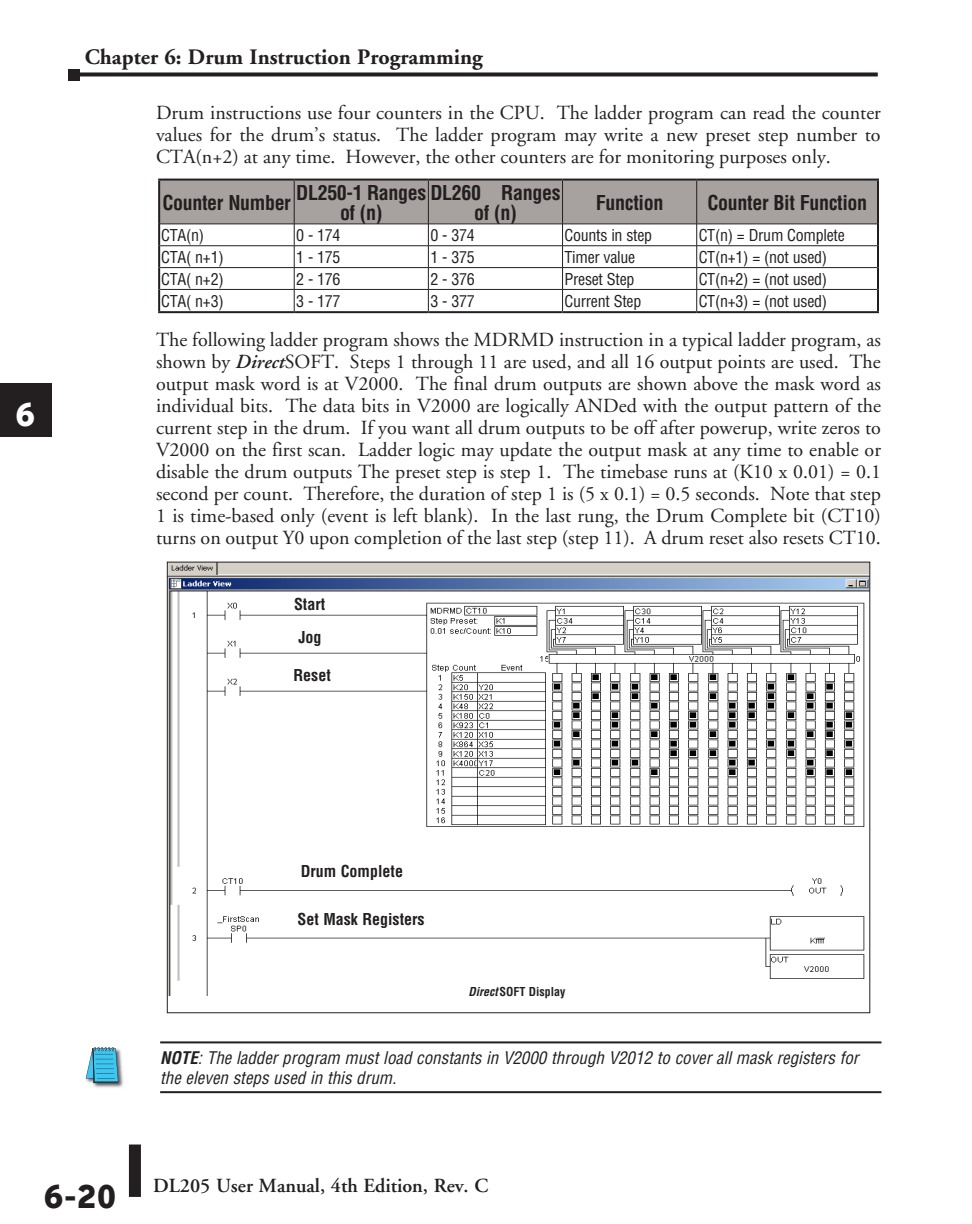
<style>
.page{position:relative;width:972px;height:1224px;background:#fff}
.page>*{position:absolute;margin:0;border:0;box-sizing:border-box;transform-origin:0 0}
.t1{font:700 40px "Bailey Sans ITC";color:#231f20}
.t2{font:700 40px "Bailey Sans ITC";color:#fff}
.t3{font:700 22px "Adobe Garamond";color:#231f20}
.Body{font:20px/22px "Adobe Garamond";color:#231f20;text-align:justify}
.Table_Titles{font:700 condensed 20px/20px "Helvetica";letter-spacing:-.02em;color:#231f20}
.t4{font:600 20px "Adobe Garamond";color:#231f20}
.Note{font:italic condensed 17px/20.4px "Helvetica";color:#231f20}
.Table_Body{font:condensed 16px "Helvetica";letter-spacing:-.02em;color:#231f20}
.Call_Out{font:700 condensed 16px "Helvetica";color:#231f20}
.Call_Out-2{font:700 condensed 12px "Helvetica";color:#231f20}
.s1{font-weight:600;font-style:italic}
.s2{font-style:italic}
.s3{font-weight:700}
</style>
<div class="page">
<svg style="left:80px;top:72px;width:798px;height:4px;background:#3d393a"></svg>
<div style="left:129px;top:1145px;width:12px;height:52px;background:#231f20"></div>
<div style="left:68px;top:69px;width:12px;height:11px;background:#231f20"></div>
<div style="left:0;top:383px;width:52px;height:54px;background:#231f20"></div>
<hr style="left:160px;top:1041px;width:721px;height:2px;background:#231f20">
<hr style="left:160px;top:1091px;width:721px;height:2px;background:#231f20">
<img style="left:85px;top:1049px;width:39px;height:39px">
<svg style="left:86px;top:1047px;width:32px;height:37px"></svg>
<img style="left:169px;top:564px;width:699px;height:432px">
<div style="left:458px;top:985px;width:118px;height:23px;background:#fff"></div>
<div style="left:289px;top:595px;width:41px;height:19px;background:#fff"></div>
<div style="left:291px;top:667px;width:42px;height:20px;background:#fff"></div>
<div style="left:291px;top:864px;width:122px;height:20px;background:#fff;border-radius:6px"></div>
<div style="left:290px;top:629px;width:41px;height:20px;background:#fff"></div>
<div style="left:291px;top:912px;width:143px;height:21px;background:#fff;border-radius:7px"></div>
<hr style="left:158px;top:179px;width:136px;height:2px;background:#231f20">
<hr style="left:158px;top:181px;width:2px;height:43px;background:#231f20">
<hr style="left:294px;top:179px;width:134px;height:2px;background:#231f20">
<hr style="left:428px;top:179px;width:135px;height:2px;background:#231f20">
<hr style="left:563px;top:179px;width:134px;height:2px;background:#231f20">
<hr style="left:697px;top:179px;width:182px;height:2px;background:#231f20">
<hr style="left:877px;top:181px;width:2px;height:43px;background:#231f20">
<hr style="left:158px;top:224px;width:2px;height:22px;background:#231f20">
<hr style="left:877px;top:224px;width:2px;height:22px;background:#231f20">
<hr style="left:158px;top:246px;width:2px;height:22px;background:#231f20">
<hr style="left:877px;top:246px;width:2px;height:22px;background:#231f20">
<hr style="left:158px;top:268px;width:2px;height:21px;background:#231f20">
<hr style="left:877px;top:268px;width:2px;height:21px;background:#231f20">
<hr style="left:158px;top:289px;width:2px;height:22px;background:#231f20">
<hr style="left:877px;top:289px;width:2px;height:22px;background:#231f20">
<hr style="left:158px;top:311px;width:136px;height:2px;background:#231f20">
<hr style="left:294px;top:311px;width:134px;height:2px;background:#231f20">
<hr style="left:428px;top:311px;width:135px;height:2px;background:#231f20">
<hr style="left:563px;top:311px;width:134px;height:2px;background:#231f20">
<hr style="left:697px;top:311px;width:182px;height:2px;background:#231f20">
<svg style="left:159px;top:180px;width:719px;height:131px"></svg>
<h1 class="t2" style="left:15px;top:392px;width:22px">6</h1>
<p class="t3" style="left:85px;top:45px;width:399px">Chapter 6: Drum Instruction Programming</p>
<p class="Body" style="left:156px;top:102px;width:726px">Drum instructions use four counters in the CPU. The ladder program can read the counter values for the drum’s status. The ladder program may write a new preset step number to CTA(n+2) at any time. However, the other counters are for monitoring purposes only.</p>
<p class="Table_Titles" style="left:162px;top:192px;width:130px">Counter Number</p>
<p class="Table_Titles" style="left:340px;top:182px;width:222px;text-indent:-44px">DL250-1 Ranges DL260 Ranges of (n)</p>
<p class="Table_Titles" style="left:474px;top:202px;width:44px">of (n)</p>
<p class="Table_Titles" style="left:596px;top:192px;width:69px">Function</p>
<p class="Table_Titles" style="left:707px;top:192px;width:161px">Counter Bit Function</p>
<p class="Table_Body" style="left:161px;top:225px;width:45px">CTA(n)</p>
<p class="Table_Body" style="left:296px;top:225px;width:46px">0 - 174</p>
<p class="Table_Body" style="left:430px;top:225px;width:46px">0 - 374</p>
<p class="Table_Body" style="left:565px;top:225px;width:89px">Counts in step</p>
<p class="Table_Body" style="left:699px;top:225px;width:148px">CT(n) = Drum Complete</p>
<p class="Table_Body" style="left:161px;top:247px;width:64px">CTA( n+1)</p>
<p class="Table_Body" style="left:296px;top:247px;width:46px">1 - 175</p>
<p class="Table_Body" style="left:430px;top:247px;width:46px">1 - 375</p>
<p class="Table_Body" style="left:565px;top:247px;width:72px">Timer value</p>
<p class="Table_Body" style="left:699px;top:247px;width:130px">CT(n+1) = (not used)</p>
<p class="Table_Body" style="left:161px;top:269px;width:64px">CTA( n+2)</p>
<p class="Table_Body" style="left:296px;top:269px;width:46px">2 - 176</p>
<p class="Table_Body" style="left:430px;top:269px;width:46px">2 - 376</p>
<p class="Table_Body" style="left:565px;top:269px;width:71px">Preset Step</p>
<p class="Table_Body" style="left:699px;top:269px;width:130px">CT(n+2) = (not used)</p>
<p class="Table_Body" style="left:161px;top:291px;width:64px">CTA( n+3)</p>
<p class="Table_Body" style="left:296px;top:291px;width:46px">3 - 177</p>
<p class="Table_Body" style="left:430px;top:291px;width:46px">3 - 377</p>
<p class="Table_Body" style="left:565px;top:291px;width:78px">Current Step</p>
<p class="Table_Body" style="left:699px;top:291px;width:130px">CT(n+3) = (not used)</p>
<p class="Body" style="left:156px;top:329px;width:727px">The following ladder program shows the MDRMD instruction in a typical ladder program, as shown by <span class="s1">Direct</span>SOFT. Steps 1 through 11 are used, and all 16 output points are used. The output mask word is at V2000. The final drum outputs are shown above the mask word as individual bits. The data bits in V2000 are logically ANDed with the output pattern of the current step in the drum. If you want all drum outputs to be off after powerup, write zeros to V2000 on the first scan. Ladder logic may update the output mask at any time to enable or disable the drum outputs The preset step is step 1. The timebase runs at (K10 x 0.01) = 0.1 second per count. Therefore, the duration of step 1 is (5 x 0.1) = 0.5 seconds. Note that step 1 is time-based only (event is left blank). In the last rung, the Drum Complete bit (CT10) turns on output Y0 upon completion of the last step (step 11). A drum reset also resets CT10.</p>
<p class="Call_Out" style="left:294px;top:594px;width:33px">Start</p>
<p class="Call_Out" style="left:299px;top:627px;width:25px">Jog</p>
<p class="Call_Out" style="left:294px;top:665px;width:39px">Reset</p>
<h1 class="t1" style="left:43px;top:1174px;width:75px">6-20</h1>
<p class="Call_Out" style="left:301px;top:861px;width:104px">Drum Complete</p>
<p class="Call_Out" style="left:298px;top:909px;width:129px">Set Mask Registers</p>
<p class="Call_Out-2" style="left:468px;top:984px;width:99px"><span class="s2">Direct</span> SOFT Display</p>
<p class="Note" style="left:160px;top:1047px;width:700px"><span class="s3">NOTE</span>: The ladder program must load constants in V2000 through V2012 to cover all mask registers for the eleven steps used in this drum.</p>
<p class="t4" style="left:153px;top:1174px;width:337px">DL205 User Manual, 4th Edition, Rev. C</p>
</div>
